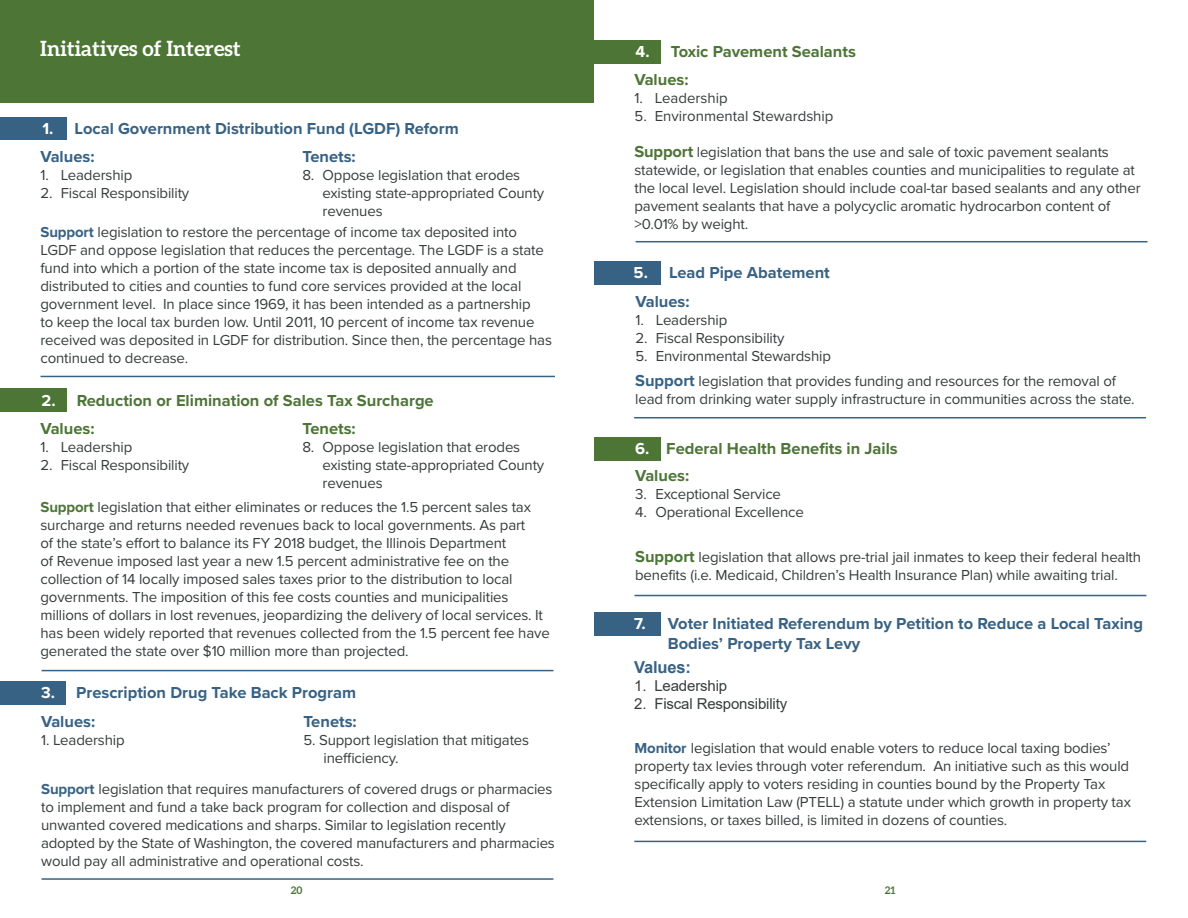
<style>
.page{position:relative;width:1188px;height:918px;background:#fff}
.page>*{position:absolute;margin:0;border:0;box-sizing:border-box;transform-origin:0 0}
.t1{font:700 21px "Aleo";color:#fff}
.t2{font:700 16.5px/19.8px "Proxima Nova";color:#386284}
.t3{font:700 16.5px "Proxima Nova";color:#4d7536}
.t4{font:700 16.5px "Arial";letter-spacing:-.01em;color:#386284}
.t5{font:15px/18px "Proxima Nova";letter-spacing:-.01em;color:#373c3c}
.t6{font:15px "Arial";letter-spacing:-.01em;color:#373c3c}
.t7{font:700 10.5px "Aleo";color:#4d7536}
.s1{color:#fff}
.s2{font-weight:700;color:#386284}
.s3{font-weight:700;color:#4d7536}
.s4{font-weight:700;font-size:16.5px;color:#4d7536}
.s5{font-weight:700;font-size:16.5px;color:#386284}
</style>
<div class="page">
<div style="left:0;top:0;width:594px;height:103px;background:#4d7536"></div>
<div style="left:0;top:118px;width:67px;height:22px;background:#386284"></div>
<div style="left:0;top:388px;width:67px;height:23px;background:#4d7536"></div>
<hr style="left:40px;top:376px;width:515px;height:1px;background:#386284">
<div style="left:0;top:681px;width:66px;height:23px;background:#386284"></div>
<hr style="left:42px;top:670px;width:511px;height:1px;background:#386284">
<hr style="left:42px;top:878px;width:511px;height:2px;background:#386284">
<div style="left:594px;top:437px;width:67px;height:24px;background:#4d7536"></div>
<div style="left:594px;top:261px;width:67px;height:24px;background:#386284"></div>
<hr style="left:634px;top:417px;width:512px;height:1px;background:#386284">
<hr style="left:634px;top:595px;width:512px;height:1px;background:#386284">
<div style="left:594px;top:40px;width:66px;height:24px;background:#4d7536"></div>
<hr style="left:636px;top:241px;width:512px;height:1px;background:#386284">
<hr style="left:634px;top:841px;width:512px;height:1px;background:#386284">
<div style="left:594px;top:612px;width:66px;height:23px;background:#386284"></div>
<p class="t1" style="left:40px;top:37px;width:202px">Initiatives of Interest</p>
<p class="t2" style="left:42px;top:119px;width:418px"><span class="s1">1.</span> Local Government Distribution Fund (LGDF) Reform</p>
<p class="t2" style="left:40px;top:146px;width:56px">Values:</p>
<p class="t5" style="left:40px;top:165px;width:93px">1. Leadership</p>
<p class="t5" style="left:40px;top:183px;width:150px">2. Fiscal Responsibility</p>
<p class="t2" style="left:302px;top:146px;width:55px">Tenets:</p>
<p class="t5" style="left:323px;top:165px;width:223px;text-indent:-20px">8. Oppose legislation that erodes existing state-appropriated County revenues</p>
<p class="t5" style="left:40px;top:222px;width:513px"><span class="s2">Support</span> legislation to restore the percentage of income tax deposited into LGDF and oppose legislation that reduces the percentage. The LGDF is a state fund into which a portion of the state income tax is deposited annually and distributed to cities and counties to fund core services provided at the local government level. In place since 1969, it has been intended as a partnership<br>to keep the local tax burden low. Until 2011, 10 percent of income tax revenue received was deposited in LGDF for distribution. Since then, the percentage has continued to decrease.</p>
<p class="t3" style="left:41px;top:388px;width:394px"><span class="s1">2.</span> Reduction or Elimination of Sales Tax Surcharge</p>
<p class="t3" style="left:40px;top:416px;width:56px">Values:</p>
<p class="t5" style="left:40px;top:437px;width:93px">1. Leadership</p>
<p class="t5" style="left:40px;top:455px;width:150px">2. Fiscal Responsibility</p>
<p class="t3" style="left:302px;top:416px;width:55px">Tenets:</p>
<p class="t5" style="left:323px;top:437px;width:223px;text-indent:-20px">8. Oppose legislation that erodes existing state-appropriated County revenues</p>
<p class="t5" style="left:40px;top:497px;width:511px"><span class="s3">Support</span> legislation that either eliminates or reduces the 1.5 percent sales tax surcharge and returns needed revenues back to local governments. As part<br>of the state’s effort to balance its FY 2018 budget, the Illinois Department<br>of Revenue imposed last year a new 1.5 percent administrative fee on the collection of 14 locally imposed sales taxes prior to the distribution to local governments. The imposition of this fee costs counties and municipalities millions of dollars in lost revenues, jeopardizing the delivery of local services. It has been widely reported that revenues collected from the 1.5 percent fee have generated the state over $10 million more than projected.</p>
<p class="t2" style="left:41px;top:682px;width:317px"><span class="s1">3.</span> Prescription Drug Take Back Program</p>
<p class="t2" style="left:41px;top:711px;width:56px">Values:</p>
<p class="t5" style="left:41px;top:730px;width:85px">1. Leadership</p>
<p class="t2" style="left:303px;top:711px;width:55px">Tenets:</p>
<p class="t5" style="left:324px;top:730px;width:207px;text-indent:-20px">5. Support legislation that mitigates inefficiency.</p>
<p class="t5" style="left:41px;top:780px;width:515px"><span class="s2">Support</span> legislation that requires manufacturers of covered drugs or pharmacies to implement and fund a take back program for collection and disposal of unwanted covered medications and sharps. Similar to legislation recently adopted by the State of Washington, the covered manufacturers and pharmacies would pay all administrative and operational costs.</p>
<p class="t3" style="left:636px;top:40px;width:222px"><span class="s1">4.</span> Toxic Pavement Sealants</p>
<p class="t3" style="left:634px;top:68px;width:56px">Values:</p>
<p class="t5" style="left:634px;top:89px;width:95px">1. Leadership</p>
<p class="t5" style="left:634px;top:107px;width:201px">5. Environmental Stewardship</p>
<p class="t5" style="left:634px;top:142px;width:508px"><span class="s4">Support</span> legislation that bans the use and sale of toxic pavement sealants statewide, or legislation that enables counties and municipalities to regulate at the local level. Legislation should include coal-tar based sealants and any other pavement sealants that have a polycyclic aromatic hydrocarbon content of &gt;0.01% by weight.</p>
<p class="t2" style="left:634px;top:263px;width:198px"><span class="s1">5.</span> Lead Pipe Abatement</p>
<p class="t2" style="left:636px;top:291px;width:56px">Values:</p>
<p class="t5" style="left:636px;top:310px;width:93px">1. Leadership</p>
<p class="t5" style="left:636px;top:328px;width:150px">2. Fiscal Responsibility</p>
<p class="t5" style="left:636px;top:346px;width:197px">5. Environmental Stewardship</p>
<p class="t5" style="left:635px;top:371px;width:501px"><span class="s5">Support</span> legislation that provides funding and resources for the removal of lead from drinking water supply infrastructure in communities across the state.</p>
<p class="t3" style="left:635px;top:436px;width:264px"><span class="s1">6.</span> Federal Health Benefits in Jails</p>
<p class="t3" style="left:635px;top:463px;width:56px">Values:</p>
<p class="t5" style="left:635px;top:484px;width:147px">3. Exceptional Service</p>
<p class="t5" style="left:635px;top:502px;width:170px">4. Operational Excellence</p>
<p class="t5" style="left:635px;top:547px;width:508px"><span class="s4">Support</span> legislation that allows pre-trial jail inmates to keep their federal health benefits (i.e. Medicaid, Children’s Health Insurance Plan) while awaiting trial.</p>
<p class="t2" style="left:668px;top:613px;width:477px;text-indent:-34px"><span class="s1">7.</span> Voter Initiated Referendum by Petition to Reduce a Local Taxing<br>Bodies’ Property Tax Levy</p>
<p class="t4" style="left:634px;top:656px;width:58px">Values:</p>
<p class="t6" style="left:634px;top:676px;width:95px">1. Leadership</p>
<p class="t6" style="left:634px;top:694px;width:155px">2. Fiscal Responsibility</p>
<p class="t5" style="left:635px;top:739px;width:498px"><span class="s2">Monitor</span> legislation that would enable voters to reduce local taxing bodies’ property tax levies through voter referendum. An initiative such as this would specifically apply to voters residing in counties bound by the Property Tax Extension Limitation Law (PTELL) a statute under which growth in property tax extensions, or taxes billed, is limited in dozens of counties.</p>
<p class="t7" style="left:291px;top:884px;width:13px">20</p>
<p class="t7" style="left:885px;top:884px;width:12px">21</p>
</div>
